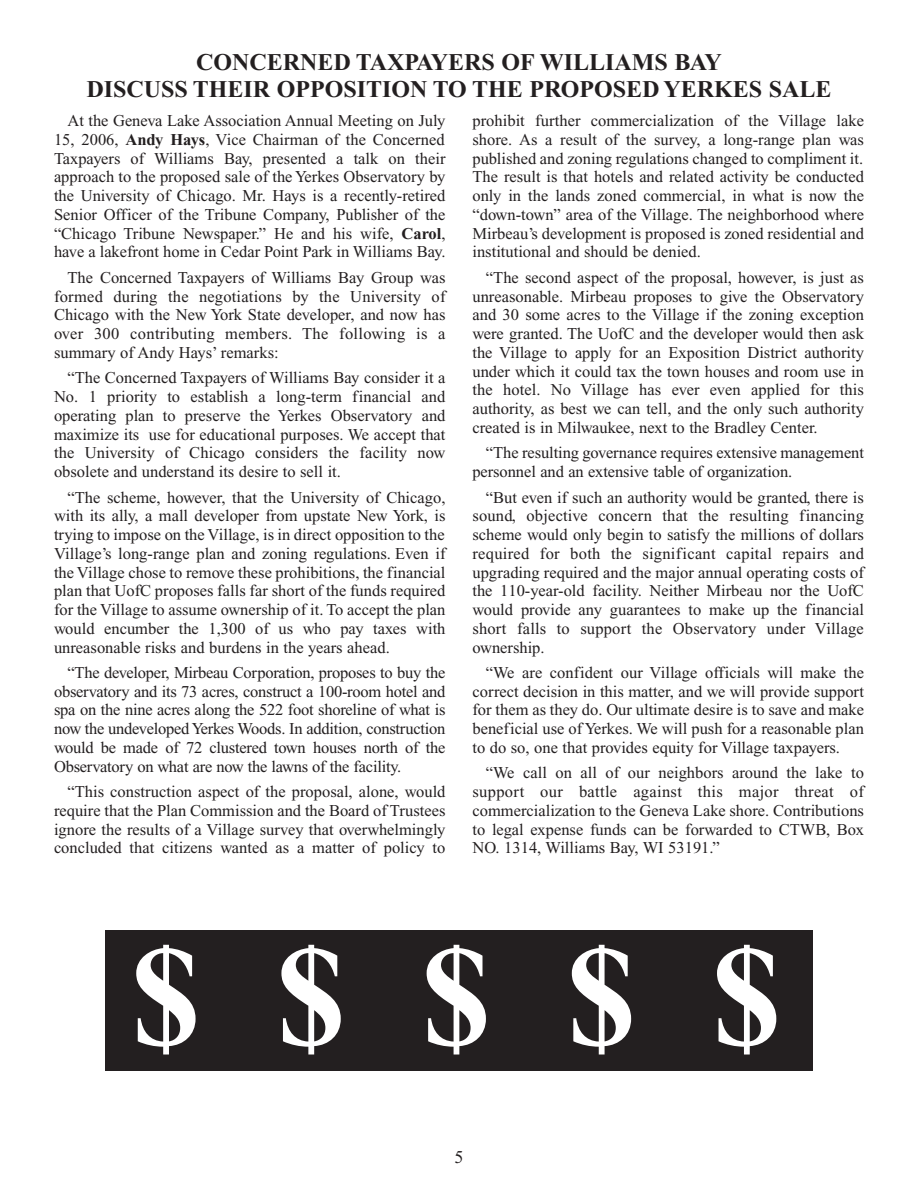
<style>
.page{position:relative;width:918px;height:1188px;background:#fff}
.page>*{position:absolute;margin:0;border:0;box-sizing:border-box;transform-origin:0 0}
.t1{font:700 146.85px "Times New Roman";color:#fff;scale:.94 1}
.t2{font:700 24px/27px "Times New Roman";color:#231f20;text-align:center}
.t3{font:18px "Times New Roman";color:#231f20}
.t4{font:16.5px/18.8px "Times New Roman";color:#231f20;text-align:justify}
.s1{font-weight:700}
</style>
<div class="page">
<div style="left:105px;top:930px;width:708px;height:141px;background:#231f20"></div>
<h2 class="t2" style="left:86px;top:51px;width:747px">CONCERNED TAXPAYERS OF WILLIAMS BAY<br>DISCUSS THEIR OPPOSITION TO THE PROPOSED YERKES SALE</h2>
<p class="t4" style="left:54px;top:113px;width:393px;text-indent:13px">At the Geneva Lake Association Annual Meeting on July 15, 2006, <span class="s1">Andy Hays</span>, Vice Chairman of the Concerned Taxpayers of Williams Bay, presented a talk on their approach to the proposed sale of the Yerkes Observatory by the University of Chicago. Mr. Hays is a recently-retired Senior Officer of the Tribune Company, Publisher of the “Chicago Tribune Newspaper.” He and his wife, <span class="s1">Carol</span>, have a lakefront home in Cedar Point Park in Williams Bay.</p>
<p class="t4" style="left:54px;top:270px;width:393px;text-indent:14px">The Concerned Taxpayers of Williams Bay Group was formed during the negotiations by the University of Chicago with the New York State developer, and now has over 300 contributing members. The following is a summary of Andy Hays’ remarks:</p>
<p class="t4" style="left:54px;top:370px;width:393px;text-indent:14px">“The Concerned Taxpayers of Williams Bay consider it a No. 1 priority to establish a long-term financial and operating plan to preserve the Yerkes Observatory and maximize its use for educational purposes. We accept that the University of Chicago considers the facility now obsolete and understand its desire to sell it.</p>
<p class="t4" style="left:54px;top:489px;width:393px;text-indent:14px">“The scheme, however, that the University of Chicago, with its ally, a mall developer from upstate New York, is trying to impose on the Village, is in direct opposition to the Village’s long-range plan and zoning regulations. Even if the Village chose to remove these prohibitions, the financial plan that UofC proposes falls far short of the funds required for the Village to assume ownership of it. To accept the plan would encumber the 1,300 of us who pay taxes with unreasonable risks and burdens in the years ahead.</p>
<p class="t4" style="left:54px;top:665px;width:393px;text-indent:14px">“The developer, Mirbeau Corporation, proposes to buy the observatory and its 73 acres, construct a 100-room hotel and spa on the nine acres along the 522 foot shoreline of what is now the undevelopedYerkes Woods. In addition, construction would be made of 72 clustered town houses north of the Observatory on what are now the lawns of the facility.</p>
<p class="t4" style="left:54px;top:784px;width:393px;text-indent:14px">“This construction aspect of the proposal, alone, would require that the Plan Commission and the Board of Trustees ignore the results of a Village survey that overwhelmingly concluded that citizens wanted as a matter of policy to</p>
<p class="t4" style="left:472px;top:113px;width:393px">prohibit further commercialization of the Village lake shore. As a result of the survey, a long-range plan was published and zoning regulations changed to compliment it.<br>The result is that hotels and related activity be conducted only in the lands zoned commercial, in what is now the “down-town” area of the Village. The neighborhood where Mirbeau’s development is proposed is zoned residential and institutional and should be denied.</p>
<p class="t4" style="left:472px;top:270px;width:393px;text-indent:14px">“The second aspect of the proposal, however, is just as unreasonable. Mirbeau proposes to give the Observatory and 30 some acres to the Village if the zoning exception were granted. The UofC and the developer would then ask the Village to apply for an Exposition District authority under which it could tax the town houses and room use in the hotel. No Village has ever even applied for this authority, as best we can tell, and the only such authority created is in Milwaukee, next to the Bradley Center.</p>
<p class="t4" style="left:472px;top:445px;width:393px;text-indent:14px">“The resulting governance requires extensive management personnel and an extensive table of organization.</p>
<p class="t4" style="left:472px;top:489px;width:393px;text-indent:14px">“But even if such an authority would be granted, there is sound, objective concern that the resulting financing scheme would only begin to satisfy the millions of dollars required for both the significant capital repairs and upgrading required and the major annual operating costs of the 110-year-old facility. Neither Mirbeau nor the UofC would provide any guarantees to make up the financial short falls to support the Observatory under Village ownership.</p>
<p class="t4" style="left:472px;top:665px;width:393px;text-indent:14px">“We are confident our Village officials will make the correct decision in this matter, and we will provide support for them as they do. Our ultimate desire is to save and make beneficial use of Yerkes. We will push for a reasonable plan to do so, one that provides equity for Village taxpayers.</p>
<p class="t4" style="left:472px;top:765px;width:393px;text-indent:14px">“We call on all of our neighbors around the lake to support our battle against this major threat of commercialization to the Geneva Lake shore. Contributions to legal expense funds can be forwarded to CTWB, Box NO. 1314, Williams Bay, WI 53191.”</p>
<h1 class="t1" style="left:131px;top:949px;width:693px">$$$$$</h1>
<p class="t3" style="left:454px;top:1151px;width:10px">5</p>
</div>
